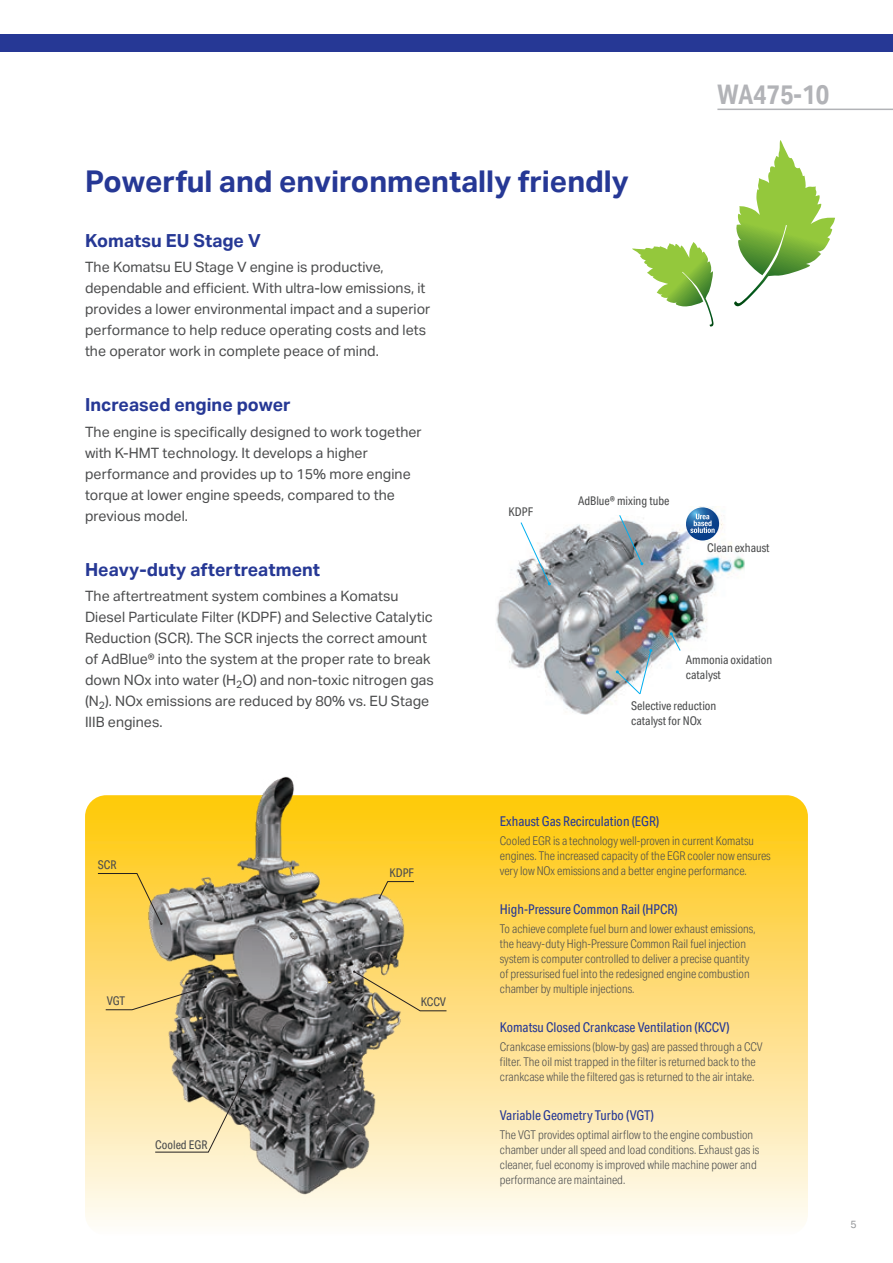
<style>
.page{position:relative;width:893px;height:1263px;background:#fff}
.page>*{position:absolute;margin:0;border:0;box-sizing:border-box;transform-origin:0 0}
.t1{font:700 30px "Aktiv Grotesk";color:#263895}
.t2{font:700 27px "Aktiv Grotesk Cd";color:#b2b3b7}
.t3{font:700 18px "Aktiv Grotesk";color:#263895}
.t4{font:14.25px/21px "Aktiv Grotesk";color:#4b4c4d}
.t5{font:13.5px "Aktiv Grotesk Cd";color:#263895}
.t6{font:300 12px/15px "Aktiv Grotesk Cd";color:#4b4c4d}
.t7{font:12px/15px "Aktiv Grotesk Cd";color:#4b4c4d}
.t8{font:10.5px "Aktiv Grotesk";color:#939598}
</style>
<div class="page">
<svg style="left:85px;top:795px;width:723px;height:427px;background:#fee082"></svg>
<img style="left:118px;top:776px;width:305px;height:427px">
<svg style="left:353px;top:970px;width:94px;height:41px;background:#dcbf71"></svg>
<svg style="left:97px;top:873px;width:66px;height:52px;background:#edc54b"></svg>
<svg style="left:105px;top:986px;width:102px;height:24px;background:#cfb673"></svg>
<svg style="left:155px;top:1074px;width:92px;height:79px;background:#c8bc9a"></svg>
<svg style="left:378px;top:881px;width:36px;height:18px"></svg>
<svg style="left:734px;top:140px;width:101px;height:167px"></svg>
<svg style="left:632px;top:242px;width:82px;height:85px"></svg>
<img style="left:496px;top:507px;width:248px;height:208px">
<svg style="left:520px;top:521px;width:31px;height:64px"></svg>
<svg style="left:619px;top:514px;width:24px;height:51px"></svg>
<svg style="left:670px;top:632px;width:11px;height:19px"></svg>
<svg style="left:616px;top:649px;width:36px;height:46px"></svg>
<svg style="left:686px;top:507px;width:33px;height:33px"></svg>
<svg style="left:690px;top:514px;width:25px;height:19px"></svg>
<hr style="left:717px;top:109px;width:176px;height:1px;background:#b2b3b7">
<div style="left:0;top:34px;width:893px;height:17px;background:#263895"></div>
<h1 class="t1" style="left:85px;top:164px;width:545px">Powerful and environmentally friendly</h1>
<h3 class="t3" style="left:85px;top:230px;width:177px">Komatsu EU Stage V</h3>
<p class="t4" style="left:85px;top:257px;width:347px">The Komatsu EU Stage V engine is productive, dependable and efficient. With ultra-low emissions, it provides a lower environmental impact and a superior performance to help reduce operating costs and lets the operator work in complete peace of mind.</p>
<h3 class="t3" style="left:85px;top:395px;width:207px">Increased engine power</h3>
<p class="t4" style="left:85px;top:421px;width:338px">The engine is specifically designed to work together with K-HMT technology. It develops a higher performance and provides up to 15% more engine torque at lower engine speeds, compared to the previous model.</p>
<p class="t7" style="left:509px;top:504px;width:26px">KDPF</p>
<p class="t7" style="left:578px;top:493px;width:93px">AdBlue® mixing tube</p>
<h2 class="t2" style="left:717px;top:79px;width:113px">WA475-10</h2>
<p class="t7" style="left:707px;top:540px;width:64px">Clean exhaust</p>
<h3 class="t3" style="left:85px;top:559px;width:237px">Heavy-duty aftertreatment</h3>
<p class="t4" style="left:85px;top:586px;width:350px">The aftertreatment system combines a Komatsu Diesel Particulate Filter (KDPF) and Selective Catalytic Reduction (SCR). The SCR injects the correct amount of AdBlue® into the system at the proper rate to break down NOx into water (H<sub>2</sub>O) and non-toxic nitrogen gas (N<sub>2</sub>). NOx emissions are reduced by 80% vs. EU Stage IIIB engines.</p>
<p class="t7" style="left:686px;top:653px;width:88px">Ammonia oxidation catalyst</p>
<p class="t7" style="left:631px;top:698px;width:87px">Selective reduction catalyst for NOx</p>
<p class="t7" style="left:98px;top:857px;width:20px">SCR</p>
<p class="t7" style="left:389px;top:865px;width:26px">KDPF</p>
<p class="t7" style="left:107px;top:993px;width:20px">VGT</p>
<p class="t7" style="left:421px;top:994px;width:27px">KCCV</p>
<p class="t7" style="left:155px;top:1137px;width:54px">Cooled EGR</p>
<p class="t5" style="left:500px;top:813px;width:161px">Exhaust Gas Recirculation (EGR)</p>
<p class="t6" style="left:500px;top:834px;width:272px">Cooled EGR is a technology well-proven in current Komatsu engines. The increased capacity of the EGR cooler now ensures very low NOx emissions and a better engine performance.</p>
<p class="t5" style="left:500px;top:901px;width:179px">High-Pressure Common Rail (HPCR)</p>
<p class="t6" style="left:500px;top:922px;width:257px">To achieve complete fuel burn and lower exhaust emissions, the heavy-duty High-Pressure Common Rail fuel injection system is computer controlled to deliver a precise quantity of pressurised fuel into the redesigned engine combustion chamber by multiple injections.</p>
<p class="t5" style="left:500px;top:1019px;width:231px">Komatsu Closed Crankcase Ventilation (KCCV)</p>
<p class="t6" style="left:500px;top:1040px;width:264px">Crankcase emissions (blow-by gas) are passed through a CCV filter. The oil mist trapped in the filter is returned back to the crankcase while the filtered gas is returned to the air intake.</p>
<p class="t5" style="left:500px;top:1107px;width:156px">Variable Geometry Turbo (VGT)</p>
<p class="t6" style="left:500px;top:1128px;width:261px">The VGT provides optimal airflow to the engine combustion chamber under all speed and load conditions. Exhaust gas is cleaner, fuel economy is improved while machine power and performance are maintained.</p>
<p class="t8" style="left:850px;top:1218px;width:8px">5</p>
</div>
